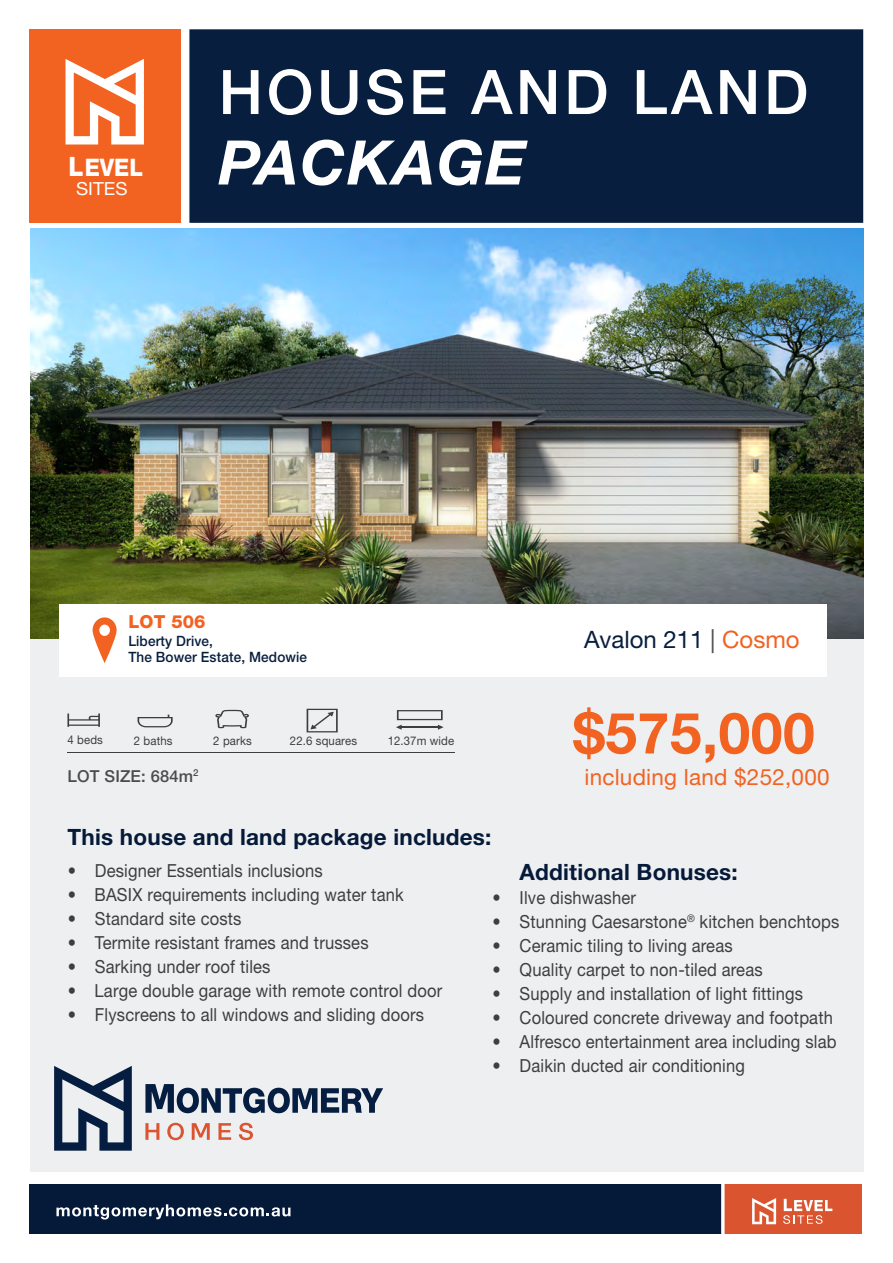
<style>
.page{position:relative;width:893px;height:1263px;background:#fff}
.page>*{position:absolute;margin:0;border:0;box-sizing:border-box;transform-origin:0 0}
.t1{font:500 61.5px "Helvetica Neue LT Pro";letter-spacing:.06em;color:#fff}
.t2{font:italic 700 61.5px "Helvetica Neue LT Pro";letter-spacing:.025em;color:#fff}
.t3{font:700 57px "Helvetica Neue LT Pro";letter-spacing:.01em;color:#f26221}
.t4{font:800 24.15px "Helvetica Neue LT Pro";color:#fff;scale:.92 1}
.t5{font:24px "Helvetica Neue LT Pro";color:#071e3e}
.t6{font:700 22.5px "Helvetica Neue LT Pro";letter-spacing:.01em;color:#051a39}
.t7{font:22.5px "Helvetica Neue LT Pro";letter-spacing:.01em;color:#f26221}
.t8{font:18px "Helvetica Neue LT Pro";letter-spacing:.01em;color:#3e3e3f;scale:.92 1}
.t9{font:800 18px "Helvetica Neue LT Pro";letter-spacing:.01em;color:#f26221}
.t10{font:18px "Helvetica Neue LT Pro";color:#fff;scale:1.04 1}
.t11{font:500 16.5px "Helvetica Neue LT Pro";letter-spacing:.01em;color:#4b4c4d}
.t12{font:500 14.25px/15.9px "Helvetica Neue LT Pro";letter-spacing:.01em;color:#071e3e;scale:.95 1}
.t13{font:12px "Helvetica Neue LT Pro";letter-spacing:.01em;color:#3e3e3f;scale:.95 1}
.s1{font-size:26.7px}
.s2{color:#4b4c4d}
.s3{color:#f26221}
</style>
<div class="page">
<div style="left:189px;top:29px;width:674px;height:194px;background:#071e3e"></div>
<div style="left:30px;top:29px;width:151px;height:194px;background:#f26221"></div>
<svg style="left:66px;top:59px;width:78px;height:85px"></svg>
<div style="left:30px;top:1185px;width:696px;height:49px;background:#051a39"></div>
<div style="left:724px;top:1185px;width:138px;height:49px;background:#da542f"></div>
<svg style="left:56px;top:1204px;width:234px;height:15px"></svg>
<svg style="left:783px;top:1199px;width:49px;height:25px"></svg>
<svg style="left:752px;top:1198px;width:24px;height:26px"></svg>
<svg style="left:721px;top:1184px;width:4px;height:50px"></svg>
<div style="left:30px;top:630px;width:833px;height:542px;background:#eeeff0"></div>
<img style="left:31px;top:229px;width:832px;height:410px">
<div style="left:59px;top:604px;width:767px;height:72px;background:#fff"></div>
<svg style="left:93px;top:617px;width:24px;height:46px"></svg>
<hr style="left:67px;top:752px;width:388px;height:1px;background:#3e3e3f">
<svg style="left:67px;top:713px;width:33px;height:14px"></svg>
<svg style="left:215px;top:710px;width:34px;height:18px"></svg>
<svg style="left:138px;top:715px;width:35px;height:12px"></svg>
<svg style="left:307px;top:709px;width:31px;height:23px"></svg>
<svg style="left:396px;top:710px;width:48px;height:20px"></svg>
<svg style="left:54px;top:1066px;width:78px;height:85px"></svg>
<svg style="left:145px;top:1084px;width:238px;height:29px"></svg>
<svg style="left:145px;top:1123px;width:108px;height:17px"></svg>
<h3 class="t4" style="left:69px;top:153px;width:83px"><span class="s1">L</span>EVEL</h3>
<p class="t10" style="left:76px;top:178px;width:51px">SITES</p>
<h1 class="t1" style="left:219px;top:55px;width:591px">HOUSE AND LAND</h1>
<h1 class="t2" style="left:219px;top:124px;width:309px">PACKAGE</h1>
<p class="t9" style="left:128px;top:611px;width:79px">LOT 506</p>
<p class="t12" style="left:128px;top:633px;width:190px">Liberty Drive,<br>The Bower Estate, Medowie</p>
<p class="t13" style="left:68px;top:732px;width:39px">4 beds</p>
<p class="t13" style="left:134px;top:733px;width:42px">2 baths</p>
<p class="t13" style="left:213px;top:733px;width:42px">2 parks</p>
<p class="t13" style="left:290px;top:733px;width:72px">22.6 squares</p>
<p class="t13" style="left:388px;top:733px;width:72px">12.37m wide</p>
<p class="t11" style="left:67px;top:766px;width:133px">LOT SIZE: 684m<sup>2</sup></p>
<p class="t6" style="left:68px;top:822px;width:425px">This house and land package includes:</p>
<h3 class="t5" style="left:584px;top:624px;width:217px">Avalon 211 <span class="s2">|</span> <span class="s3">Cosmo</span></h3>
<h2 class="t3" style="left:573px;top:697px;width:243px">$575,000</h2>
<p class="t7" style="left:584px;top:763px;width:247px">including land $252,000</p>
<p class="t8" style="left:68px;top:859px;width:278px">• Designer Essentials inclusions</p>
<p class="t8" style="left:68px;top:883px;width:366px">• BASIX requirements including water tank</p>
<p class="t8" style="left:68px;top:907px;width:190px">• Standard site costs</p>
<p class="t8" style="left:68px;top:931px;width:328px">• Termite resistant frames and trusses</p>
<p class="t8" style="left:68px;top:955px;width:222px">• Sarking under roof tiles</p>
<p class="t8" style="left:68px;top:979px;width:408px">• Large double garage with remote control door</p>
<p class="t8" style="left:68px;top:1003px;width:389px">• Flyscreens to all windows and sliding doors</p>
<p class="t6" style="left:520px;top:858px;width:220px">Additional Bonuses:</p>
<p class="t8" style="left:493px;top:887px;width:157px">• Ilve dishwasher</p>
<p class="t8" style="left:493px;top:911px;width:378px">• Stunning Caesarstone<sup>®</sup> kitchen benchtops</p>
<p class="t8" style="left:493px;top:935px;width:262px">• Ceramic tiling to living areas</p>
<p class="t8" style="left:493px;top:959px;width:295px">• Quality carpet to non-tiled areas</p>
<p class="t8" style="left:493px;top:983px;width:339px">• Supply and installation of light fittings</p>
<p class="t8" style="left:493px;top:1007px;width:371px">• Coloured concrete driveway and footpath</p>
<p class="t8" style="left:493px;top:1031px;width:375px">• Alfresco entertainment area including slab</p>
<p class="t8" style="left:493px;top:1055px;width:276px">• Daikin ducted air conditioning</p>
</div>
